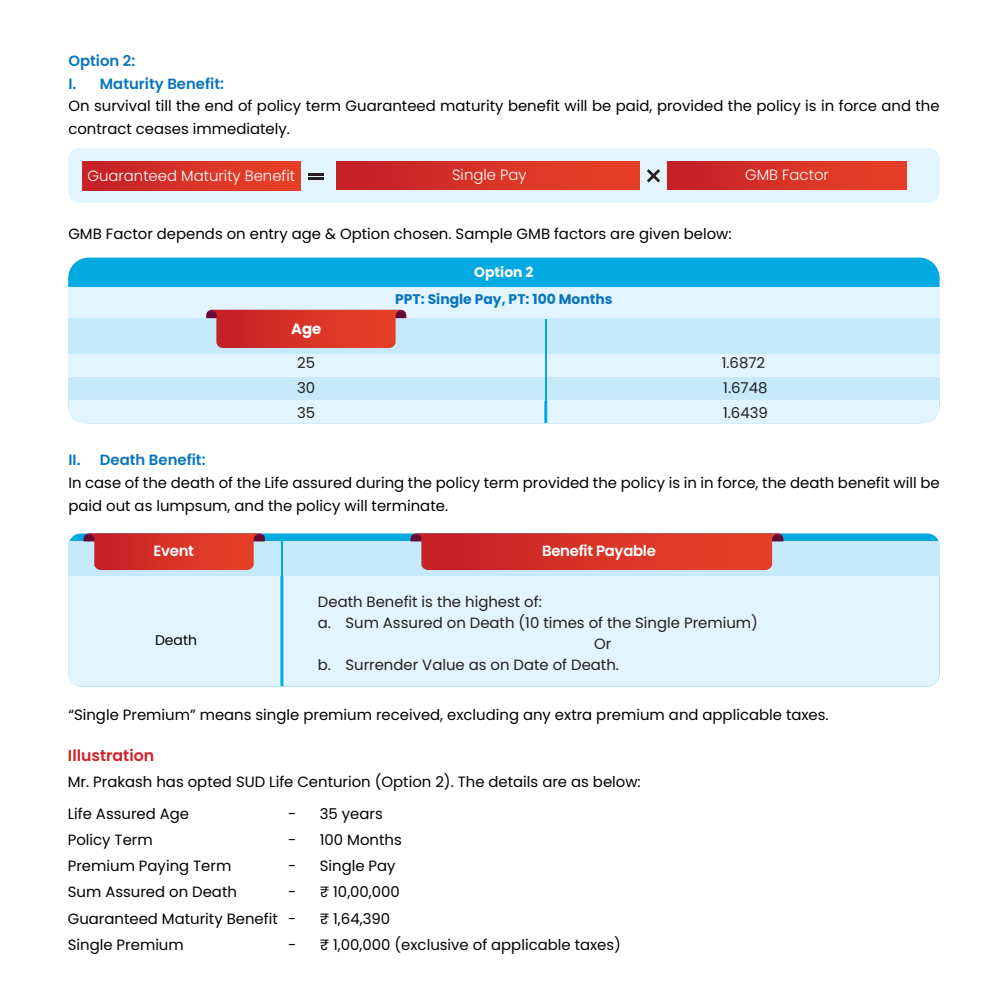
<style>
.page{position:relative;width:1008px;height:1008px;background:#fff}
.page>*{position:absolute;margin:0;border:0;box-sizing:border-box;transform-origin:0 0}
.t1{font:600 15.75px "Poppins";color:#d22027}
.t2{font:14.88px/22.8px "Poppins";color:#010102}
.t3{font:14.88px/24.7px "Poppins";color:#231f20;text-align:justify}
.t4{font:300 14.88px "Poppins";color:#fff}
.t5{font:600 14.88px/22.8px "Poppins";color:#0975bc}
.t6{font:600 14.88px "Poppins";letter-spacing:-.02em;color:#fff}
.t7{font:700 14.88px "Poppins";color:#fff}
.t8{font:14px "Poppins";color:#010102}
.t9{font:700 13.83px "Poppins";color:#0975bc}
.t10{font:700 13.83px "Poppins";color:#fff}
</style>
<div class="page">
<div style="left:68px;top:576px;width:212px;height:110px;background:#e2f4fd"></div>
<div style="left:68px;top:541px;width:212px;height:35px;background:#c7eafb"></div>
<svg style="left:83px;top:534px;width:182px;height:36px;background:#d2433d"></svg>
<div style="left:283px;top:576px;width:657px;height:110px;background:#e2f4fd"></div>
<div style="left:283px;top:541px;width:657px;height:35px;background:#c7eafb"></div>
<svg style="left:411px;top:534px;width:372px;height:36px;background:#d43931"></svg>
<div style="left:68px;top:148px;width:872px;height:55px;background:#e2f4fd;border-radius:10px"></div>
<div style="left:82px;top:162px;width:218px;height:28px;background:linear-gradient(to right,#c32027,#e94327)"></div>
<hr style="left:308px;top:173px;width:16px;height:3px;background:#231f20">
<hr style="left:308px;top:177px;width:16px;height:3px;background:#231f20">
<svg style="left:647px;top:169px;width:13px;height:13px"></svg>
<div style="left:337px;top:162px;width:303px;height:27px;background:linear-gradient(to right,#c32027,#e94327)"></div>
<div style="left:668px;top:162px;width:238px;height:27px;background:linear-gradient(to right,#c32027,#e94327)"></div>
<div style="left:68px;top:258px;width:872px;height:165px;background:#03a9e1;border-radius:20px"></div>
<div style="left:68px;top:287px;width:872px;height:31px;background:#e2f4fd"></div>
<div style="left:68px;top:318px;width:476px;height:36px;background:#c7eafb"></div>
<div style="left:68px;top:354px;width:476px;height:23px;background:#e2f4fd"></div>
<div style="left:68px;top:377px;width:476px;height:24px;background:#c7eafb"></div>
<div style="left:547px;top:318px;width:393px;height:36px;background:#c7eafb"></div>
<div style="left:547px;top:354px;width:393px;height:23px;background:#e2f4fd"></div>
<div style="left:547px;top:377px;width:393px;height:24px;background:#c7eafb"></div>
<div style="left:68px;top:400px;width:872px;height:23px;background:#e2f4fd"></div>
<svg style="left:206px;top:310px;width:200px;height:38px;background:#d34039"></svg>
<p class="t5" style="left:68px;top:49px;width:157px">Option 2:<br>I. Maturity Benefit:</p>
<p class="t2" style="left:68px;top:95px;width:873px">On survival till the end of policy term Guaranteed maturity benefit will be paid, provided the policy is in force and the contract ceases immediately.</p>
<p class="t4" style="left:87px;top:167px;width:209px">Guaranteed Maturity Benefit</p>
<p class="t4" style="left:452px;top:166px;width:76px">Single Pay</p>
<p class="t4" style="left:745px;top:166px;width:85px">GMB Factor</p>
<p class="t2" style="left:68px;top:223px;width:665px">GMB Factor depends on entry age &amp; Option chosen. Sample GMB factors are given below:</p>
<p class="t10" style="left:474px;top:264px;width:61px">Option 2</p>
<p class="t9" style="left:395px;top:291px;width:219px">PPT: Single Pay, PT: 100 Months</p>
<p class="t7" style="left:291px;top:320px;width:32px">Age</p>
<p class="t3" style="left:297px;top:351px;width:20px">25<br>30<br>35</p>
<p class="t3" style="left:722px;top:351px;width:48px;text-align:left">1.6872<br>1.6748<br>1.6439</p>
<p class="t5" style="left:68px;top:449px;width:139px">II. Death Benefit:</p>
<p class="t2" style="left:68px;top:471px;width:873px">In case of the death of the Life assured during the policy term provided the policy is in in force, the death benefit will be paid out as lumpsum, and the policy will terminate.</p>
<p class="t6" style="left:154px;top:542px;width:42px">Event</p>
<p class="t8" style="left:155px;top:632px;width:44px">Death</p>
<p class="t6" style="left:542px;top:542px;width:115px">Benefit Payable</p>
<p class="t3" style="left:318px;top:590px;width:225px">Death Benefit is the highest of:</p>
<p class="t3" style="left:318px;top:611px;width:442px">a. Sum Assured on Death (10 times of the Single Premium)</p>
<p class="t3" style="left:594px;top:632px;width:19px">Or</p>
<p class="t3" style="left:318px;top:653px;width:303px">b. Surrender Value as on Date of Death.</p>
<p class="t2" style="left:68px;top:703px;width:762px">“Single Premium” means single premium received, excluding any extra premium and applicable taxes.</p>
<p class="t1" style="left:68px;top:746px;width:88px">Illustration</p>
<p class="t2" style="left:68px;top:766px;width:574px;line-height:31.5px">Mr. Prakash has opted SUD Life Centurion (Option 2). The details are as below:<br>Life Assured Age</p>
<p class="t2" style="left:288px;top:802px;width:96px">- 35 years</p>
<p class="t2" style="left:68px;top:828px;width:86px">Policy Term</p>
<p class="t2" style="left:288px;top:828px;width:115px">- 100 Months</p>
<p class="t2" style="left:68px;top:855px;width:165px">Premium Paying Term</p>
<p class="t2" style="left:288px;top:855px;width:109px">- Single Pay</p>
<p class="t2" style="left:68px;top:881px;width:171px">Sum Assured on Death</p>
<p class="t2" style="left:68px;top:879px;width:334px;line-height:26.2px;text-indent:221px">- ₹ 10,00,000<br>Guaranteed Maturity Benefit -</p>
<p class="t2" style="left:320px;top:907px;width:72px">₹ 1,64,390</p>
<p class="t2" style="left:68px;top:933px;width:118px">Single Premium</p>
<p class="t2" style="left:288px;top:933px;width:334px">- ₹ 1,00,000 (exclusive of applicable taxes)</p>
</div>
